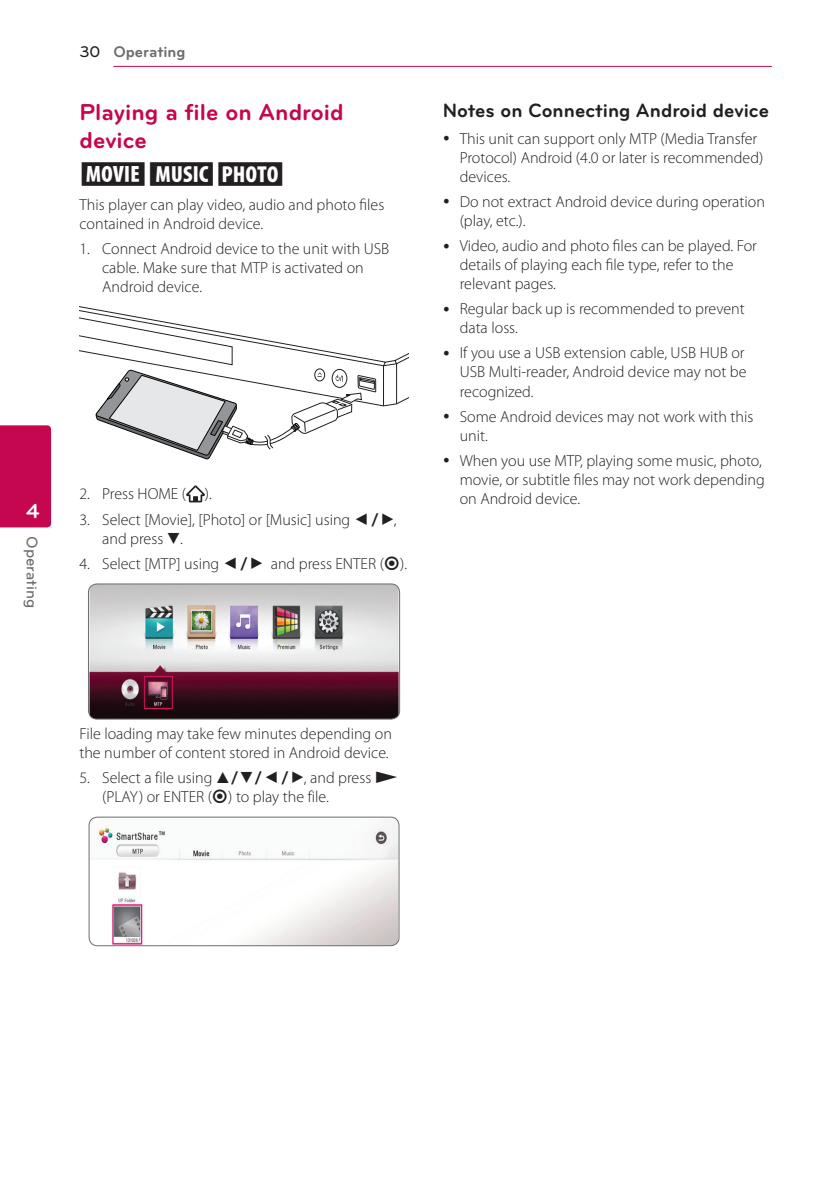
<style>
.page{position:relative;width:840px;height:1191px;background:#fff}
.page>*{position:absolute;margin:0;border:0;box-sizing:border-box;transform-origin:0 0}
.t1{font:700 24px/28px "Bryant LG";color:#c50750}
.t2{font:24px "UPSYS Common";color:#231f20}
.t3{font:700 21px "Bryant LG";color:#fff}
.t4{font:700 20px "Bryant LG";color:#231f20}
.t5{font:300 16px/19.2px "Myriad Pro";color:#231f20}
.t6{font:700 16px "Bryant LG";color:#6c6d70}
.t7{font:500 16px "Bryant LG";color:#6c6d70}
.s1{font-weight:500;color:#231f20}
.s2{font-family:"UPSYS Common";font-weight:400}
</style>
<div class="page">
<hr style="left:113px;top:66px;width:658px;height:1px;background:#c50750">
<div style="left:0;top:425px;width:51px;height:102px;background:#c50750"></div>
<svg style="left:80px;top:307px;width:328px;height:152px"></svg>
<svg style="left:186px;top:485px;width:19px;height:17px"></svg>
<img style="left:89px;top:585px;width:309px;height:134px">
<div style="left:88px;top:583px;width:312px;height:136px;border:1px solid #6c6d70;border-radius:9px"></div>
<img style="left:90px;top:817px;width:308px;height:128px">
<div style="left:88px;top:816px;width:311px;height:130px;border:1px solid #6c6d70;border-radius:9px"></div>
<h2 class="t3" style="left:26px;top:498px;width:15px">4</h2>
<p class="t7" style="left:42px;top:536px;width:73px;rotate:90deg">Operating</p>
<p class="t6" style="left:79px;top:42px;width:108px"><span class="s1">30</span> Operating</p>
<h1 class="t1" style="left:79px;top:98px;width:266px">Playing a file on Android device</h1>
<h1 class="t2" style="left:79px;top:160px;width:207px">YUI</h1>
<p class="t5" style="left:79px;top:195px;width:306px">This player can play video, audio and photo files contained in Android device.</p>
<p class="t5" style="left:102px;top:239px;width:288px;text-indent:-23px">1. Connect Android device to the unit with USB cable. Make sure that MTP is activated on<br>Android device.</p>
<p class="t5" style="left:79px;top:484px;width:134px">2. Press HOME ( ).</p>
<p class="t5" style="left:102px;top:509px;width:296px;text-indent:-23px">3. Select [Movie], [Photo] or [Music] using <span class="s2">A/D</span>, and press <span class="s2">S</span>.</p>
<p class="t5" style="left:79px;top:553px;width:329px">4. Select [MTP] using <span class="s2">A/D</span> and press ENTER (<span class="s2">B</span>).</p>
<p class="t4" style="left:442px;top:98px;width:327px">Notes on Connecting Android device</p>
<p class="t5" style="left:459px;top:128px;width:305px">This unit can support only MTP (Media Transfer<br>Protocol) Android (4.0 or later is recommended) devices.</p>
<p class="t5" style="left:459px;top:192px;width:306px">Do not extract Android device during operation (play, etc.).</p>
<p class="t5" style="left:459px;top:236px;width:298px">Video, audio and photo files can be played. For details of playing each file type, refer to the relevant pages.</p>
<p class="t5" style="left:459px;top:299px;width:286px">Regular back up is recommended to prevent data loss.</p>
<p class="t5" style="left:459px;top:343px;width:288px;text-align:justify">If you use a USB extension cable, USB HUB or USB Multi-reader, Android device may not be recognized.</p>
<p class="t5" style="left:459px;top:406px;width:295px">Some Android devices may not work with this unit.</p>
<p class="t5" style="left:459px;top:450px;width:306px">When you use MTP, playing some music, photo, movie, or subtitle files may not work depending on Android device.</p>
<p class="t5" style="left:79px;top:723px;width:314px">File loading may take few minutes depending on the number of content stored in Android device.</p>
<p class="t5" style="left:102px;top:767px;width:297px;text-indent:-23px">5. Select a file using <span class="s2">W/S/A/D</span>, and press <span class="s2">Z </span>(PLAY) or ENTER (<span class="s2">B</span>) to play the file.</p>
</div>
